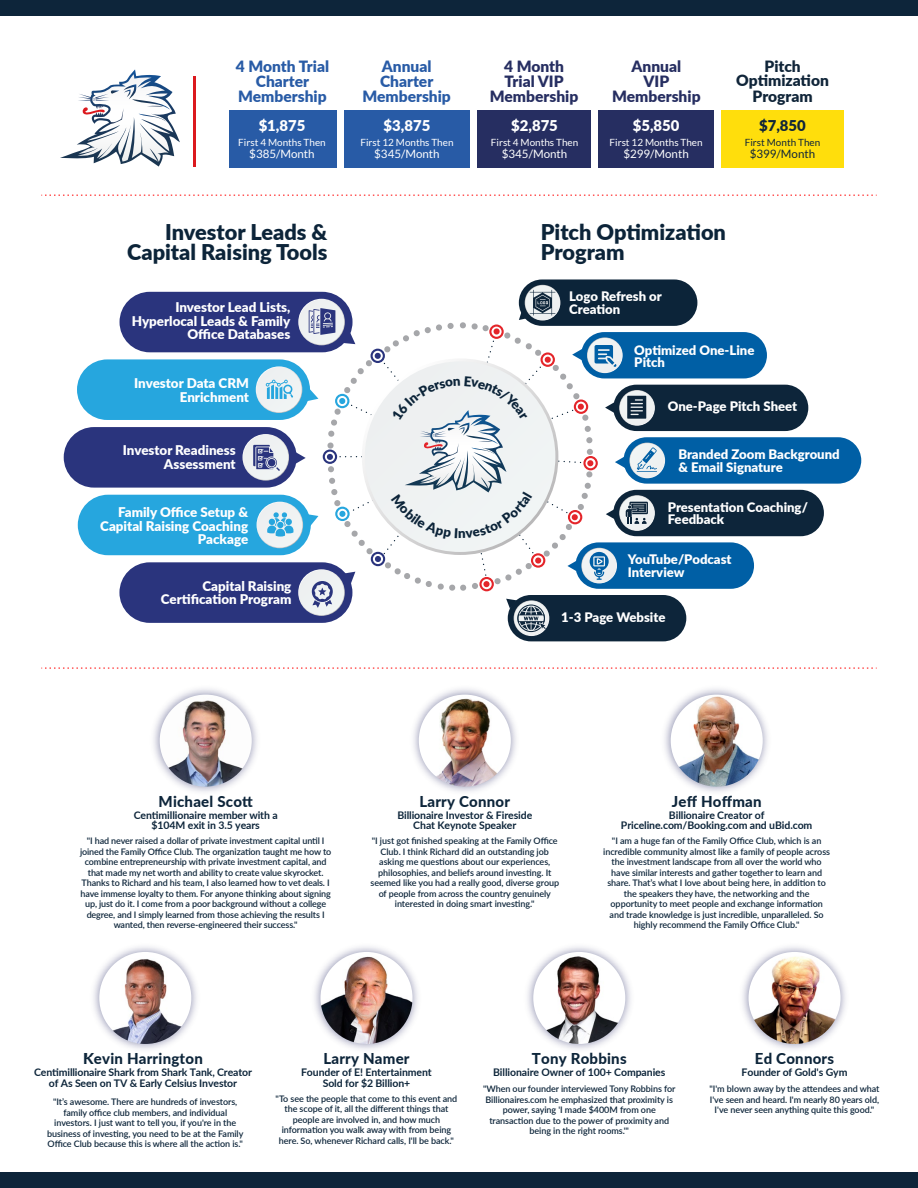
<style>
.page{position:relative;width:918px;height:1188px;background:#fff}
.page>*{position:absolute;margin:0;border:0;box-sizing:border-box;transform-origin:0 0}
.t1{font:900 21.75px/19.6px "Lato";color:#0c2439;text-align:right}
.t2{font:900 15.6px/15.6px "Lato";color:#285ba6;text-align:center}
.t3{font:900 15.6px/15.6px "Lato";color:#262e61}
.t4{font:900 15.6px/14.1px "Lato";color:#102539;text-align:center}
.t5{font:800 15px "Lato";letter-spacing:.015em;color:#0d253a}
.t6{font:900 14.85px "Lato";color:#fff}
.t7{font:900 14.85px "Lato";color:#102539}
.t8{font:900 13.35px/13.4px "Lato";color:#fff;text-align:right}
.t9{font:900 13.2px/12.5px "Lato";color:#fff}
.t10{font:11.55px "Lato";color:#fff}
.t11{font:11.55px "Lato";color:#102539}
.t12{font:700 10.5px/10.6px "Lato";letter-spacing:-.01em;color:#0d253a;text-align:center}
.t13{font:9.9px "Lato";color:#fff}
.t14{font:9.9px "Lato";color:#102539}
.t15{font:600 9px/10.5px "Lato";letter-spacing:-.005em;color:#0d253a;text-align:center}
</style>
<div class="page">
<svg style="left:41px;top:195px;width:836px;height:1px"></svg>
<svg style="left:41px;top:668px;width:836px;height:1px"></svg>
<div style="left:0;top:0;width:918px;height:16px;background:#0d253a"></div>
<div style="left:0;top:1172px;width:918px;height:16px;background:#0d253a"></div>
<div style="left:78px;top:495px;width:233px;height:60px;background:#26a6de;border-radius:30px"></div>
<div style="left:77px;top:359px;width:233px;height:61px;background:#26a6de;border-radius:30px"></div>
<div style="left:64px;top:427px;width:233px;height:61px;background:#2a347d;border-radius:30px"></div>
<svg style="left:242px;top:434px;width:47px;height:47px"></svg>
<div style="left:243px;top:435px;width:45px;height:45px;background:#eef0f1;border-radius:23px"></div>
<div style="left:119px;top:562px;width:233px;height:61px;background:#2a347d;border-radius:30px"></div>
<div style="left:613px;top:490px;width:211px;height:46px;background:#0d253a;border-radius:23px"></div>
<div style="left:624px;top:437px;width:237px;height:47px;background:#005fa5;border-radius:23px"></div>
<div style="left:630px;top:443px;width:35px;height:35px;background:#eef0f1;border-radius:17px"></div>
<div style="left:581px;top:332px;width:186px;height:46px;background:#005fa5;border-radius:23px"></div>
<div style="left:575px;top:542px;width:179px;height:47px;background:#005fa5;border-radius:23px"></div>
<div style="left:508px;top:595px;width:178px;height:46px;background:#0d253a;border-radius:23px"></div>
<svg style="left:514px;top:601px;width:35px;height:35px"></svg>
<div style="left:519px;top:279px;width:178px;height:47px;background:#0c2439;border-radius:23px"></div>
<svg style="left:525px;top:285px;width:35px;height:35px"></svg>
<div style="left:613px;top:385px;width:195px;height:46px;background:#0d253a;border-radius:23px"></div>
<div style="left:120px;top:292px;width:233px;height:60px;background:#2a347d;border-radius:30px"></div>
<img style="left:153px;top:688px;width:104px;height:104px">
<img style="left:160px;top:695px;width:92px;height:92px;border-radius:46px">
<img style="left:93px;top:946px;width:104px;height:104px">
<img style="left:99px;top:952px;width:92px;height:92px;border-radius:46px">
<img style="left:664px;top:688px;width:104px;height:104px">
<img style="left:671px;top:695px;width:92px;height:92px;border-radius:46px">
<img style="left:742px;top:946px;width:104px;height:104px">
<img style="left:749px;top:952px;width:92px;height:92px;border-radius:46px">
<img style="left:314px;top:946px;width:104px;height:104px">
<img style="left:320px;top:952px;width:93px;height:92px;border-radius:46px">
<img style="left:413px;top:688px;width:103px;height:104px">
<img style="left:419px;top:695px;width:92px;height:92px;border-radius:46px">
<img style="left:527px;top:946px;width:104px;height:104px">
<img style="left:533px;top:952px;width:92px;height:92px;border-radius:46px">
<hr style="left:193px;top:76px;width:3px;height:91px;background:#db191e">
<svg style="left:60px;top:69px;width:120px;height:98px"></svg>
<div style="left:229px;top:110px;width:108px;height:58px;background:#285ba6"></div>
<div style="left:599px;top:110px;width:115px;height:58px;background:#262e61"></div>
<div style="left:722px;top:110px;width:122px;height:58px;background:#ffde0c"></div>
<div style="left:478px;top:110px;width:113px;height:58px;background:#262e61"></div>
<div style="left:344px;top:110px;width:126px;height:58px;background:#285ba6"></div>
<svg style="left:253px;top:290px;width:404px;height:342px"></svg>
<h2 class="t2" style="left:236px;top:58px;width:95px">4 Month Trial<br>Charter</h2>
<h2 class="t2" style="left:238px;top:87px;width:90px">Membership</h2>
<h3 class="t6" style="left:259px;top:114px;width:48px">$1,875</h3>
<p class="t13" style="left:238px;top:137px;width:89px">First 4 Months Then</p>
<p class="t10" style="left:249px;top:147px;width:67px">$385/Month</p>
<h2 class="t2" style="left:380px;top:58px;width:55px;text-align:left">Annual<br>Charter</h2>
<h2 class="t2" style="left:362px;top:87px;width:90px">Membership</h2>
<h3 class="t6" style="left:384px;top:114px;width:48px">$3,875</h3>
<p class="t13" style="left:360px;top:137px;width:95px">First 12 Months Then</p>
<p class="t10" style="left:374px;top:147px;width:67px">$345/Month</p>
<h2 class="t3" style="left:504px;top:58px;width:61px">4 Month<br>Trial VIP</h2>
<h2 class="t3" style="left:490px;top:87px;width:90px">Membership</h2>
<h3 class="t6" style="left:511px;top:114px;width:48px">$2,875</h3>
<p class="t13" style="left:491px;top:137px;width:89px">First 4 Months Then</p>
<p class="t10" style="left:502px;top:147px;width:67px">$345/Month</p>
<h2 class="t3" style="left:632px;top:58px;width:51px;text-align:center">Annual<br>VIP</h2>
<h2 class="t3" style="left:612px;top:87px;width:90px">Membership</h2>
<h3 class="t6" style="left:633px;top:114px;width:48px">$5,850</h3>
<p class="t13" style="left:610px;top:137px;width:95px">First 12 Months Then</p>
<p class="t10" style="left:623px;top:147px;width:67px">$299/Month</p>
<h2 class="t4" style="left:736px;top:58px;width:94px">Pitch<br>Optimization</h2>
<h2 class="t4" style="left:753px;top:88px;width:62px">Program</h2>
<h3 class="t7" style="left:759px;top:114px;width:48px">$7,850</h3>
<p class="t14" style="left:745px;top:137px;width:77px">First Month Then</p>
<p class="t11" style="left:750px;top:147px;width:67px">$399/Month</p>
<h1 class="t1" style="left:127px;top:222px;width:202px">Investor Leads &amp;<br>Capital Raising Tools</h1>
<h1 class="t1" style="left:541px;top:222px;width:187px;text-align:left">Pitch Optimization<br>Program</h1>
<h3 class="t8" style="left:132px;top:300px;width:160px">Investor Lead Lists,<br>Hyperlocal Leads &amp; Family<br>Office Databases</h3>
<h3 class="t9" style="left:569px;top:290px;width:94px">Logo Refresh or<br>Creation</h3>
<h3 class="t8" style="left:134px;top:376px;width:116px">Investor Data CRM<br>Enrichment</h3>
<h3 class="t8" style="left:123px;top:443px;width:114px">Investor Readiness<br>Assessment</h3>
<h3 class="t8" style="left:100px;top:505px;width:149px">Family Office Setup &amp;<br>Capital Raising Coaching<br>Package</h3>
<h3 class="t8" style="left:161px;top:579px;width:132px">Capital Raising<br>Certification Program</h3>
<h3 class="t9" style="left:634px;top:343px;width:122px">Optimized One-Line<br>Pitch</h3>
<h3 class="t9" style="left:668px;top:400px;width:131px">One-Page Pitch Sheet</h3>
<h3 class="t9" style="left:678px;top:448px;width:163px">Branded Zoom Background &amp; Email Signature</h3>
<h3 class="t9" style="left:668px;top:500px;width:142px">Presentation Coaching/<br>Feedback</h3>
<h3 class="t9" style="left:628px;top:552px;width:105px">YouTube/Podcast<br>Interview</h3>
<h3 class="t9" style="left:561px;top:611px;width:106px">1-3 Page Website</h3>
<h3 class="t5" style="left:159px;top:790px;width:96px">Michael Scott</h3>
<p class="t12" style="left:134px;top:809px;width:145px">Centimillionaire member with a $104M exit in 3.5 years</p>
<p class="t15" style="left:80px;top:835px;width:253px">"I had never raised a dollar of private investment capital until I joined the Family Office Club. The organization taught me how to combine entrepreneurship with private investment capital, and that made my net worth and ability to create value skyrocket.<br>Thanks to Richard and his team, I also learned how to vet deals. I have immense loyalty to them. For anyone thinking about signing up, just do it. I come from a poor background without a college degree, and I simply learned from those achieving the results I wanted, then reverse-engineered their success."</p>
<h3 class="t5" style="left:419px;top:790px;width:92px">Larry Connor</h3>
<p class="t12" style="left:397px;top:809px;width:136px">Billionaire Investor &amp; Fireside<br>Chat Keynote Speaker</p>
<p class="t15" style="left:370px;top:835px;width:190px">"I just got finished speaking at the Family Office Club. I think Richard did an outstanding job asking me questions about our experiences, philosophies, and beliefs around investing. It seemed like you had a really good, diverse group of people from across the country genuinely interested in doing smart investing."</p>
<h3 class="t5" style="left:672px;top:790px;width:91px">Jeff Hoffman</h3>
<p class="t12" style="left:621px;top:809px;width:193px">Billionaire Creator of<br>Priceline.com/Booking.com and uBid.com</p>
<p class="t15" style="left:603px;top:835px;width:228px">"I am a huge fan of the Family Office Club, which is an incredible community almost like a family of people across the investment landscape from all over the world who have similar interests and gather together to learn and share. That’s what I love about being here, in addition to the speakers they have, the networking and the opportunity to meet people and exchange information and trade knowledge is just incredible, unparalleled. So highly recommend the Family Office Club."</p>
<h3 class="t5" style="left:83px;top:1047px;width:121px">Kevin Harrington</h3>
<p class="t12" style="left:34px;top:1066px;width:219px">Centimillionaire Shark from Shark Tank, Creator of As Seen on TV &amp; Early Celsius Investor</p>
<p class="t15" style="left:47px;top:1097px;width:198px">"It’s awesome. There are hundreds of investors, family office club members, and individual investors. I just want to tell you, if you're in the business of investing, you need to be at the Family Office Club because this is where all the action is."</p>
<h3 class="t5" style="left:323px;top:1047px;width:88px">Larry Namer</h3>
<p class="t12" style="left:301px;top:1066px;width:132px">Founder of E! Entertainment<br>Sold for $2 Billion+</p>
<p class="t15" style="left:276px;top:1093px;width:183px">"To see the people that come to this event and the scope of it, all the different things that people are involved in, and how much information you walk away with from being here. So, whenever Richard calls, I'll be back."</p>
<h3 class="t5" style="left:532px;top:1047px;width:96px">Tony Robbins</h3>
<p class="t12" style="left:493px;top:1066px;width:174px">Billionaire Owner of 100+ Companies</p>
<p class="t15" style="left:483px;top:1084px;width:194px">"When our founder interviewed Tony Robbins for Billionaires.com he emphasized that proximity is power, saying 'I made $400M from one transaction due to the power of proximity and being in the right rooms.'"</p>
<h3 class="t5" style="left:755px;top:1047px;width:81px">Ed Connors</h3>
<p class="t12" style="left:742px;top:1066px;width:107px">Founder of Gold's Gym</p>
<p class="t15" style="left:710px;top:1084px;width:171px">"I'm blown away by the attendees and what<br>I've seen and heard. I'm nearly 80 years old,<br>I've never seen anything quite this good."</p>
</div>
